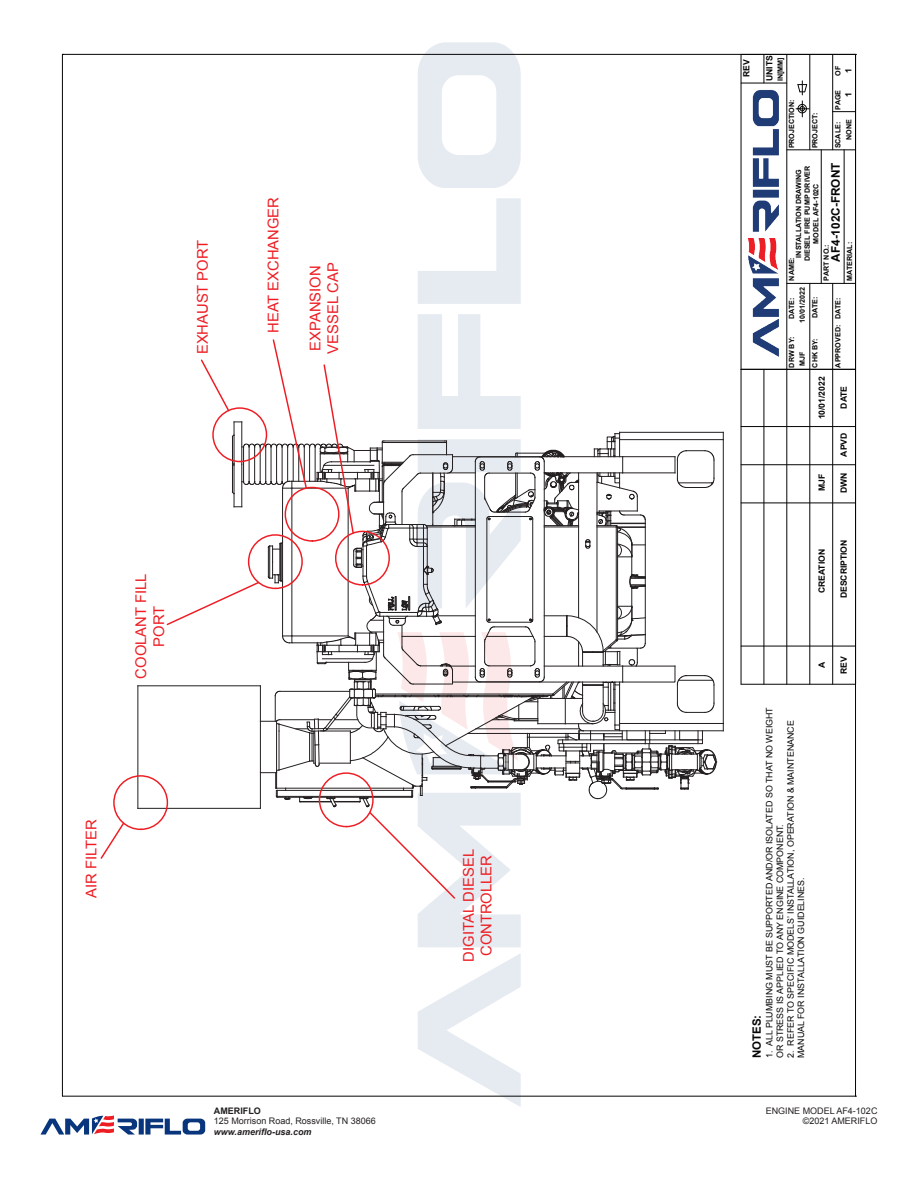
<style>
.page{position:relative;width:918px;height:1188px;background:#fff}
.page>*{position:absolute;margin:0;border:0;box-sizing:border-box;transform-origin:0 0}
.t1{font:14.7px/17.7px "Arial";color:#ee1d23;text-align:center}
.t2{font:700 11.85px "Arial";color:#050504}
.t3{font:700 11.4px "Arial";color:#050504}
.t4{font:9px/10.8px "Arial";color:#231f20;text-align:right}
.t5{font:italic 700 9px "Arial";color:#231f20}
.t6{font:700 9px "Arial";color:#231f20}
.t7{font:8.85px/10.6px "Arial";color:#050504}
.t8{font:700 8.55px "Arial";color:#050504}
.t9{font:700 7.2px/8.6px "Arial";color:#050504;text-align:center}
</style>
<div class="page">
<div style="left:139px;top:1119px;width:5px;height:16px;background:#08357c"></div>
<svg style="left:145px;top:1119px;width:60px;height:16px"></svg>
<svg style="left:41px;top:1115px;width:96px;height:20px"></svg>
<svg style="left:418px;top:954px;width:103px;height:153px"></svg>
<svg style="left:418px;top:198px;width:103px;height:106px"></svg>
<svg style="left:418px;top:42px;width:103px;height:146px"></svg>
<hr style="left:138px;top:685px;width:122px;height:1px;background:#231f20">
<hr style="left:138px;top:808px;width:122px;height:1px;background:#231f20">
<hr style="left:138px;top:686px;width:1px;height:122px;background:#231f20">
<hr style="left:62px;top:54px;width:1px;height:1042px;background:#050504">
<hr style="left:62px;top:54px;width:793px;height:1px;background:#050504">
<hr style="left:855px;top:54px;width:1px;height:1042px;background:#050504">
<hr style="left:63px;top:1096px;width:793px;height:1px;background:#050504">
<hr style="left:787px;top:283px;width:68px;height:1px;background:#050504">
<hr style="left:741px;top:83px;width:46px;height:1px;background:#050504">
<hr style="left:832px;top:54px;width:1px;height:96px;background:#050504">
<hr style="left:832px;top:283px;width:1px;height:86px;background:#050504">
<hr style="left:809px;top:54px;width:1px;height:96px;background:#050504">
<hr style="left:809px;top:283px;width:1px;height:86px;background:#050504">
<hr style="left:786px;top:54px;width:1px;height:315px;background:#050504">
<hr style="left:821px;top:150px;width:1px;height:133px;background:#050504">
<hr style="left:844px;top:150px;width:1px;height:133px;background:#050504">
<svg style="left:764px;top:55px;width:1px;height:28px"></svg>
<hr style="left:741px;top:54px;width:1px;height:315px;background:#050504">
<hr style="left:787px;top:149px;width:68px;height:1px;background:#050504">
<svg style="left:833px;top:111px;width:22px;height:1px"></svg>
<svg style="left:797px;top:81px;width:11px;height:14px"></svg>
<svg style="left:796px;top:101px;width:13px;height:16px"></svg>
<hr style="left:741px;top:369px;width:1px;height:315px;background:#050504">
<hr style="left:764px;top:369px;width:1px;height:315px;background:#050504">
<hr style="left:786px;top:369px;width:1px;height:315px;background:#050504">
<hr style="left:809px;top:369px;width:1px;height:315px;background:#050504">
<hr style="left:832px;top:369px;width:1px;height:315px;background:#050504">
<hr style="left:741px;top:684px;width:114px;height:1px;background:#050504">
<hr style="left:741px;top:646px;width:114px;height:1px;background:#050504">
<hr style="left:741px;top:503px;width:114px;height:1px;background:#050504">
<hr style="left:741px;top:464px;width:114px;height:1px;background:#050504">
<hr style="left:741px;top:426px;width:114px;height:1px;background:#050504">
<hr style="left:741px;top:369px;width:114px;height:1px;background:#050504">
<img style="left:748px;top:90px;width:31px;height:267px">
<div style="left:113px;top:775px;width:55px;height:55px;border:1px solid #ee1d23;border-radius:50%"></div>
<svg style="left:100px;top:821px;width:26px;height:38px"></svg>
<svg style="left:165px;top:314px;width:559px;height:633px"></svg>
<h1 class="t1" style="left:194px;top:354px;width:116px;rotate:-90deg">EXHAUST PORT</h1>
<h1 class="t1" style="left:265px;top:333px;width:137px;rotate:-90deg">HEAT EXCHANGER</h1>
<h1 class="t1" style="left:307px;top:354px;width:93px;text-align:left;rotate:-90deg">EXPANSION<br>VESSEL CAP</h1>
<h1 class="t1" style="left:132px;top:679px;width:106px;rotate:-90deg">COOLANT FILL<br>PORT</h1>
<h1 class="t1" style="left:83px;top:898px;width:80px;rotate:-90deg">AIR FILTER</h1>
<p class="t6" style="left:214px;top:1104px;width:48px">AMERIFLO</p>
<p class="t4" style="left:214px;top:1116px;width:163px">125 Morrison Road, Rossville, TN 38066</p>
<p class="t5" style="left:214px;top:1126px;width:99px">www.ameriflo-usa.com</p>
<h1 class="t1" style="left:460px;top:962px;width:114px;rotate:-90deg">DIGITAL DIESEL<br>CONTROLLER</h1>
<p class="t8" style="left:741px;top:77px;width:19px;rotate:-90deg">REV</p>
<p class="t8" style="left:764px;top:81px;width:27px;rotate:-90deg">UNITS</p>
<p class="t9" style="left:776px;top:81px;width:25px;rotate:-90deg">IN[MM]</p>
<p class="t9" style="left:788px;top:148px;width:50px;rotate:-90deg">PROJECTION:</p>
<p class="t9" style="left:834px;top:76px;width:11px;rotate:-90deg">OF</p>
<p class="t8" style="left:843px;top:73px;width:6px;rotate:-90deg">1</p>
<p class="t9" style="left:834px;top:110px;width:21px;rotate:-90deg">PAGE</p>
<p class="t8" style="left:843px;top:97px;width:6px;rotate:-90deg">1</p>
<p class="t9" style="left:811px;top:148px;width:37px;rotate:-90deg">PROJECT:</p>
<p class="t9" style="left:834px;top:148px;width:28px;rotate:-90deg">SCALE:</p>
<p class="t9" style="left:845px;top:140px;width:22px;rotate:-90deg">NONE</p>
<p class="t9" style="left:795px;top:261px;width:97px;rotate:-90deg">INSTALLATION DRAWING<br>DIESEL FIRE PUMP DRIVER<br>MODEL AF4-102C</p>
<h2 class="t2" style="left:828px;top:262px;width:101px;rotate:-90deg">AF4-102C-FRONT</h2>
<p class="t9" style="left:822px;top:281px;width:38px;rotate:-90deg">PART NO.:</p>
<p class="t9" style="left:846px;top:281px;width:40px;rotate:-90deg">MATERIAL:</p>
<p class="t9" style="left:788px;top:281px;width:25px;rotate:-90deg">NAME:</p>
<p class="t9" style="left:798px;top:323px;width:37px;rotate:-90deg">10/01/2022</p>
<p class="t9" style="left:811px;top:318px;width:23px;rotate:-90deg">DATE:</p>
<p class="t9" style="left:834px;top:368px;width:71px;rotate:-90deg">APPROVED: DATE:</p>
<p class="t9" style="left:788px;top:319px;width:23px;rotate:-90deg">DATE:</p>
<p class="t9" style="left:788px;top:368px;width:32px;rotate:-90deg">DRW BY:</p>
<p class="t9" style="left:811px;top:368px;width:31px;rotate:-90deg">CHK BY:</p>
<p class="t9" style="left:798px;top:366px;width:16px;rotate:-90deg">MJF</p>
<p class="t8" style="left:816px;top:419px;width:45px;rotate:-90deg">10/01/2022</p>
<p class="t8" style="left:816px;top:491px;width:19px;rotate:-90deg">MJF</p>
<p class="t8" style="left:838px;top:409px;width:24px;rotate:-90deg">DATE</p>
<p class="t8" style="left:838px;top:457px;width:25px;rotate:-90deg">APVD</p>
<p class="t8" style="left:838px;top:493px;width:22px;rotate:-90deg">DWN</p>
<p class="t8" style="left:816px;top:593px;width:46px;rotate:-90deg">CREATION</p>
<p class="t8" style="left:838px;top:598px;width:60px;rotate:-90deg">DESCRIPTION</p>
<p class="t7" style="left:764px;top:1058px;width:352px;rotate:-90deg">1. ALL PLUMBING MUST BE SUPPORTED AND/OR ISOLATED SO THAT NO WEIGHT<br>OR STRESS IS APPLIED TO ANY ENGINE COMPONENT.</p>
<p class="t7" style="left:785px;top:1058px;width:339px;rotate:-90deg">2. REFER TO SPECIFIC MODELS’ INSTALLATION, OPERATION &amp; MAINTENANCE<br>MANUAL FOR INSTALLATION GUIDELINES.</p>
<p class="t3" style="left:749px;top:1058px;width:45px;rotate:-90deg">NOTES:</p>
<p class="t8" style="left:816px;top:668px;width:8px;rotate:-90deg">A</p>
<p class="t8" style="left:838px;top:674px;width:19px;rotate:-90deg">REV</p>
<p class="t4" style="left:766px;top:1105px;width:113px">ENGINE MODEL AF4-102C ©2021 AMERIFLO</p>
</div>
